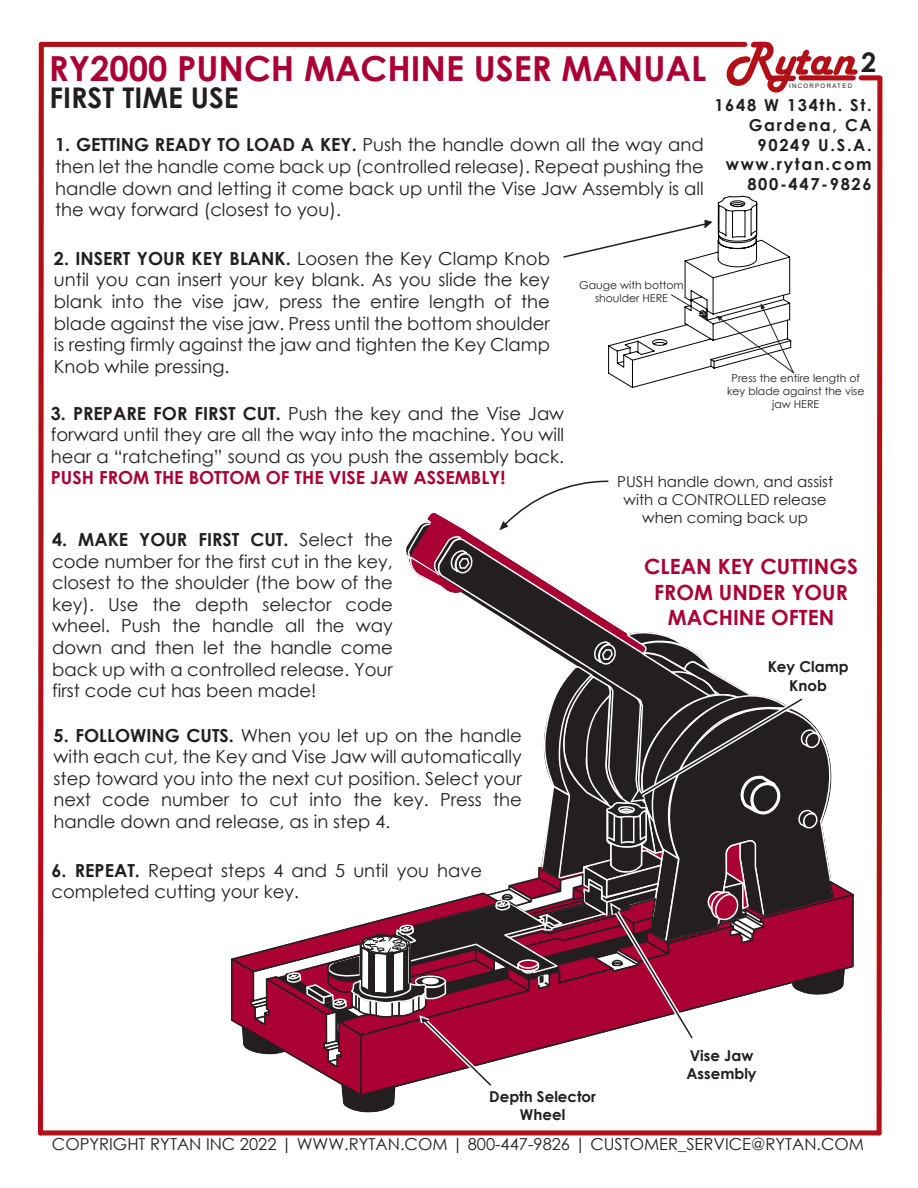
<style>
.page{position:relative;width:918px;height:1188px;background:#fff}
.page>*{position:absolute;margin:0;border:0;box-sizing:border-box;transform-origin:0 0}
.t1{font:700 34.5px "Century Gothic";color:#aa0034}
.t2{font:700 28.5px "Century Gothic";color:#231f20}
.t3{font:700 27px "Century Gothic";color:#231f20}
.t4{font:700 21px/25.2px "Century Gothic";color:#aa0034;text-align:center}
.t5{font:18px/21.6px "Century Gothic";color:#231f20;text-align:justify}
.t6{font:700 18px "Century Gothic";color:#aa0034}
.t7{font:16.5px "Century Gothic";color:#231f20}
.t8{font:700 16.5px/19.8px "Century Gothic";letter-spacing:.1em;color:#231f20;text-align:right}
.t9{font:15px/18px "Century Gothic";color:#231f20;text-align:center}
.t10{font:700 15px/18px "Century Gothic";color:#231f20;text-align:center}
.t11{font:10.8px/13px "Century Gothic";color:#231f20;text-align:center}
.t12{font:6.15px "Arial";letter-spacing:.205em;color:#231f20}
.s1{font-weight:700}
</style>
<div class="page">
<div style="left:41px;top:1130px;width:838px;height:5px;background:#b20f17"></div>
<svg style="left:727px;top:42px;width:131px;height:51px"></svg>
<div style="left:801px;top:75px;width:52px;height:5px;background:#b20f17"></div>
<div style="left:41px;top:42px;width:704px;height:5px;background:#b20f17"></div>
<div style="left:861px;top:75px;width:19px;height:5px;background:#b20f17"></div>
<svg style="left:38px;top:41px;width:8px;height:1095px"></svg>
<svg style="left:874px;top:75px;width:9px;height:1061px"></svg>
<svg style="left:228px;top:480px;width:629px;height:656px"></svg>
<svg style="left:563px;top:196px;width:232px;height:192px"></svg>
<h3 class="t3" style="left:861px;top:42px;width:17px">2</h3>
<h1 class="t1" style="left:49px;top:42px;width:659px">RY2000 PUNCH MACHINE USER MANUAL</h1>
<h2 class="t2" style="left:49px;top:76px;width:191px">FIRST TIME USE</h2>
<p class="t5" style="left:55px;top:134px;width:650px"><span class="s1">1. GETTING READY TO LOAD A KEY.</span> Push the handle down all the way and then let the handle come back up (controlled release). Repeat pushing the handle down and letting it come back up until the Vise Jaw Assembly is all the way forward (closest to you).</p>
<p class="t5" style="left:54px;top:247px;width:497px"><span class="s1">2. INSERT YOUR KEY BLANK.</span> Loosen the Key Clamp Knob until you can insert your key blank. As you slide the key blank into the vise jaw, press the entire length of the blade against the vise jaw. Press until the bottom shoulder is resting firmly against the jaw and tighten the Key Clamp Knob while pressing.</p>
<p class="t5" style="left:51px;top:402px;width:515px"><span class="s1">3. PREPARE FOR FIRST CUT.</span> Push the key and the Vise Jaw forward until they are all the way into the machine. You will hear a “ratcheting” sound as you push the assembly back.</p>
<p class="t6" style="left:51px;top:464px;width:456px">PUSH FROM THE BOTTOM OF THE VISE JAW ASSEMBLY!</p>
<p class="t12" style="left:789px;top:82px;width:64px">INCORPORATED</p>
<p class="t8" style="left:714px;top:94px;width:159px">1648 W 134th. St.<br>Gardena, CA<br>90249 U.S.A. www.rytan.com<br>800-447-9826</p>
<p class="t11" style="left:579px;top:279px;width:106px">Gauge with bottom shoulder HERE</p>
<p class="t11" style="left:727px;top:372px;width:139px">Press the entire length of key blade against the vise jaw HERE</p>
<p class="t9" style="left:617px;top:472px;width:217px">PUSH handle down, and assist with a CONTROLLED release when coming back up</p>
<p class="t4" style="left:644px;top:553px;width:215px">CLEAN KEY CUTTINGS<br>FROM UNDER YOUR<br>MACHINE OFTEN</p>
<p class="t5" style="left:52px;top:529px;width:342px"><span class="s1">4. MAKE YOUR FIRST CUT.</span> Select the code number for the first cut in the key, closest to the shoulder (the bow of the key). Use the depth selector code wheel. Push the handle all the way down and then let the handle come back up with a controlled release. Your first code cut has been made!</p>
<p class="t10" style="left:768px;top:657px;width:82px">Key Clamp<br>Knob</p>
<p class="t5" style="left:54px;top:724px;width:470px"><span class="s1">5. FOLLOWING CUTS.</span> When you let up on the handle with each cut, the Key and Vise Jaw will automatically step toward you into the next cut position. Select your next code number to cut into the key. Press the handle down and release, as in step 4.</p>
<p class="t5" style="left:52px;top:859px;width:432px"><span class="s1">6. REPEAT.</span> Repeat steps 4 and 5 until you have completed cutting your key.</p>
<p class="t10" style="left:489px;top:1086px;width:108px">Depth Selector<br>Wheel</p>
<p class="t10" style="left:686px;top:1046px;width:72px;text-align:left">Vise Jaw<br>Assembly</p>
<p class="t7" style="left:52px;top:1133px;width:814px">COPYRIGHT RYTAN INC 2022 | WWW.RYTAN.COM | 800-447-9826 | CUSTOMER_SERVICE@RYTAN.COM</p>
</div>
